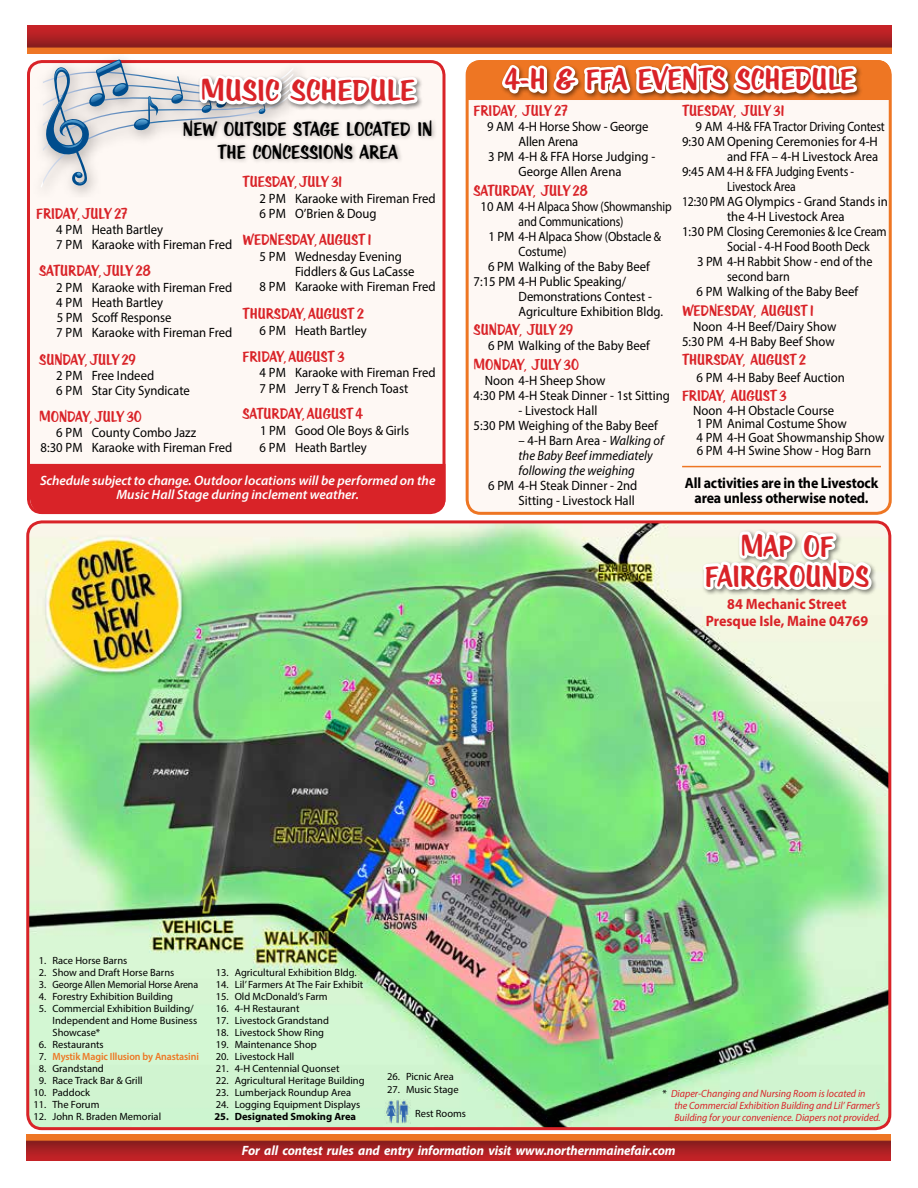
<style>
.page{position:relative;width:918px;height:1188px;background:#fff}
.page>*{position:absolute;margin:0;border:0;box-sizing:border-box;transform-origin:0 0}
.t1{font:32.7px/30px "Roadstar";color:#d92328;text-align:center;scale:.96 1}
.t2{font:32.7px "Roadstar";color:#d92328}
.t3{font:21px/22.5px "Roadstar";color:#000;text-align:center;scale:.95 1}
.t4{font:16.5px "Roadstar";color:#d92328;scale:.95 1}
.t5{font:700 15px/15px "Myriad Pro";letter-spacing:-.01em;color:#000;text-align:center;scale:.93 1}
.t6{font:700 15px/16.5px "Myriad Pro";color:#d92328;text-align:center;scale:.94 1}
.t7{font:13.5px/15px "Myriad Pro";color:#000;scale:.94 1}
.t8{font:italic 600 13.5px/13.5px "Myriad Pro";color:#fff;text-align:center}
.t9{font:italic 700 13.5px "Myriad Pro";letter-spacing:-.01em;color:#fff;scale:.96 1}
.t10{font:italic 13.5px/15px "Myriad Pro";color:#000;scale:.94 1}
.t11{font:13.5px "Myriad Pro";color:#000;scale:.87 1}
.t12{font:13.5px "Myriad Pro";color:#000;scale:.9 1}
.t13{font:13.5px "Myriad Pro";color:#000;scale:.86 1}
.t14{font:10.5px/12px "Myriad Pro";color:#000}
.t15{font:italic 10.5px/12px "Myriad Pro";color:#d92328;scale:.95 1}
.t16{font:600 10.5px "Myriad Pro";letter-spacing:-.01em;color:#ee7623;scale:.95 1}
.t17{font:700 10.5px "Myriad Pro";color:#000}
.s1{font-style:normal}
.s2{font-weight:400;color:#000}
.s3{font-style:normal;color:#000}
</style>
<div class="page">
<div style="left:28px;top:62px;width:416px;height:451px;background:#fef8f4;border-radius:14px"></div>
<div style="left:27px;top:60px;width:419px;height:454px;border:3px solid #d92328;border-radius:14px"></div>
<div style="left:30px;top:464px;width:416px;height:48px;background:#d92328"></div>
<img style="left:30px;top:524px;width:860px;height:605px">
<img style="left:26px;top:1135px;width:865px;height:26px">
<img style="left:384px;top:1100px;width:26px;height:24px">
<img style="left:28px;top:26px;width:438px;height:28px">
<img style="left:30px;top:60px;width:63px;height:137px">
<svg style="left:41px;top:58px;width:380px;height:129px"></svg>
<div style="left:181px;top:117px;width:256px;height:47px;background:#000;opacity:.3"></div>
<svg style="left:466px;top:25px;width:425px;height:583px"></svg>
<hr style="left:682px;top:466px;width:199px;height:1px;background:#ee7623">
<h1 class="t2" style="left:201px;top:69px;width:216px">MUSIC SCHEDULE</h1>
<h2 class="t3" style="left:183px;top:119px;width:264px">NEW OUTSIDE STAGE LOCATED IN<br>THE CONCESSIONS AREA</h2>
<p class="t4" style="left:243px;top:170px;width:106px">TUESDAY, JULY 31</p>
<p class="t7" style="left:260px;top:191px;width:189px">2 PM Karaoke with Fireman Fred<br>6 PM O’Brien &amp; Doug</p>
<p class="t4" style="left:243px;top:229px;width:137px">WEDNESDAY, AUGUST 1</p>
<p class="t7" style="left:260px;top:249px;width:153px">5 PM Wednesday Evening</p>
<p class="t7" style="left:295px;top:264px;width:129px">Fiddlers &amp; Gus LaCasse</p>
<p class="t7" style="left:260px;top:279px;width:189px">8 PM Karaoke with Fireman Fred</p>
<p class="t4" style="left:243px;top:302px;width:129px">THURSDAY, AUGUST 2</p>
<p class="t7" style="left:260px;top:323px;width:115px">6 PM Heath Bartley</p>
<p class="t4" style="left:243px;top:346px;width:109px">FRIDAY, AUGUST 3</p>
<p class="t7" style="left:260px;top:364px;width:189px;line-height:16.2px">4 PM Karaoke with Fireman Fred<br>7 PM Jerry T &amp; French Toast</p>
<p class="t4" style="left:243px;top:402px;width:128px">SATURDAY, AUGUST 4</p>
<p class="t7" style="left:260px;top:422px;width:161px;line-height:16.5px">1 PM Good Ole Boys &amp; Girls<br>6 PM Heath Bartley</p>
<p class="t4" style="left:36px;top:202px;width:97px">FRIDAY, JULY 27</p>
<p class="t7" style="left:56px;top:222px;width:189px">4 PM Heath Bartley<br>7 PM Karaoke with Fireman Fred</p>
<p class="t4" style="left:39px;top:260px;width:119px">SATURDAY, JULY 28</p>
<p class="t7" style="left:56px;top:280px;width:189px">2 PM Karaoke with Fireman Fred<br>4 PM Heath Bartley<br>5 PM Scoff Response<br>7 PM Karaoke with Fireman Fred</p>
<p class="t4" style="left:39px;top:348px;width:103px">SUNDAY, JULY 29</p>
<p class="t7" style="left:56px;top:367px;width:144px">2 PM Free Indeed<br>6 PM Star City Syndicate</p>
<p class="t4" style="left:39px;top:406px;width:109px">MONDAY, JULY 30</p>
<p class="t7" style="left:41px;top:425px;width:206px;text-indent:16px">6 PM County Combo Jazz<br>8:30 PM Karaoke with Fireman Fred</p>
<p class="t8" style="left:40px;top:474px;width:397px">Schedule subject to change. Outdoor locations will be performed on the<br>Music Hall Stage during inclement weather.</p>
<h1 class="t1" style="left:505px;top:65px;width:365px">4-H &amp; FFA EVENTS SCHEDULE</h1>
<p class="t4" style="left:474px;top:99px;width:100px">FRIDAY, JULY 27</p>
<p class="t7" style="left:487px;top:118px;width:173px">9 AM 4-H Horse Show - George</p>
<p class="t7" style="left:519px;top:133px;width:65px">Allen Arena</p>
<p class="t7" style="left:488px;top:148px;width:179px">3 PM 4-H &amp; FFA Horse Judging -</p>
<p class="t7" style="left:519px;top:163px;width:111px">George Allen Arena</p>
<p class="t4" style="left:474px;top:179px;width:122px">SATURDAY, JULY 28</p>
<p class="t7" style="left:481px;top:198px;width:205px">10 AM 4-H Alpaca Show (Showmanship</p>
<p class="t13" style="left:519px;top:213px;width:123px">and Communications)</p>
<p class="t7" style="left:489px;top:228px;width:185px">1 PM 4-H Alpaca Show (Obstacle &amp;</p>
<p class="t12" style="left:519px;top:243px;width:55px">Costume)</p>
<p class="t7" style="left:488px;top:258px;width:174px">6 PM Walking of the Baby Beef</p>
<p class="t7" style="left:474px;top:273px;width:164px">7:15 PM 4-H Public Speaking/</p>
<p class="t7" style="left:519px;top:288px;width:143px">Demonstrations Contest -</p>
<p class="t7" style="left:519px;top:303px;width:155px">Agriculture Exhibition Bldg.</p>
<p class="t4" style="left:474px;top:319px;width:106px">SUNDAY, JULY 29</p>
<p class="t7" style="left:488px;top:338px;width:174px">6 PM Walking of the Baby Beef</p>
<p class="t4" style="left:474px;top:354px;width:112px">MONDAY, JULY 30</p>
<p class="t7" style="left:474px;top:373px;width:210px;text-indent:11px">Noon 4-H Sheep Show<br>4:30 PM 4-H Steak Dinner - 1st Sitting</p>
<p class="t7" style="left:474px;top:403px;width:198px;text-indent:45px">- Livestock Hall<br>5:30 PM Weighing of the Baby Beef</p>
<p class="t10" style="left:519px;top:433px;width:156px"><span class="s1">– 4-H Barn Area -</span> Walking of the Baby Beef immediately following the weighing</p>
<p class="t7" style="left:488px;top:478px;width:160px;text-align:right">6 PM 4-H Steak Dinner - 2nd<br>Sitting - Livestock Hall</p>
<p class="t5" style="left:685px;top:475px;width:210px">All activities are in the Livestock area unless otherwise noted.</p>
<p class="t4" style="left:682px;top:99px;width:109px">TUESDAY, JULY 31</p>
<p class="t7" style="left:696px;top:118px;width:203px">9 AM 4-H&amp; FFA Tractor Driving Contest</p>
<p class="t7" style="left:682px;top:133px;width:210px">9:30 AM Opening Ceremonies for 4-H</p>
<p class="t7" style="left:727px;top:148px;width:162px">and FFA – 4-H Livestock Area</p>
<p class="t7" style="left:682px;top:163px;width:185px">9:45 AM 4-H &amp; FFA Judging Events -</p>
<p class="t11" style="left:727px;top:178px;width:81px">Livestock Area</p>
<p class="t11" style="left:682px;top:193px;width:238px">12:30 PM AG Olympics - Grand Stands in</p>
<p class="t7" style="left:727px;top:208px;width:127px">the 4-H Livestock Area</p>
<p class="t7" style="left:682px;top:223px;width:219px">1:30 PM Closing Ceremonies &amp; Ice Cream</p>
<p class="t12" style="left:727px;top:238px;width:160px">Social - 4-H Food Booth Deck</p>
<p class="t7" style="left:697px;top:253px;width:188px">3 PM 4-H Rabbit Show - end of the</p>
<p class="t12" style="left:727px;top:268px;width:71px">second barn</p>
<p class="t7" style="left:697px;top:283px;width:174px">6 PM Walking of the Baby Beef</p>
<p class="t4" style="left:682px;top:299px;width:140px">WEDNESDAY, AUGUST 1</p>
<p class="t7" style="left:682px;top:318px;width:166px;text-align:right">Noon 4-H Beef/Dairy Show<br>5:30 PM 4-H Baby Beef Show</p>
<p class="t4" style="left:682px;top:349px;width:132px">THURSDAY, AUGUST 2</p>
<p class="t7" style="left:697px;top:369px;width:159px">6 PM 4-H Baby Beef Auction</p>
<p class="t4" style="left:682px;top:385px;width:112px">FRIDAY, AUGUST 3</p>
<p class="t7" style="left:693px;top:403px;width:205px;line-height:13.5px">Noon 4-H Obstacle Course<br>1 PM Animal Costume Show<br>4 PM 4-H Goat Showmanship Show<br>6 PM 4-H Swine Show - Hog Barn</p>
<h1 class="t1" style="left:705px;top:532px;width:173px">MAP OF<br>FAIRGROUNDS</h1>
<p class="t6" style="left:706px;top:595px;width:174px">84 Mechanic Street<br>Presque Isle, Maine 04769</p>
<p class="t14" style="left:39px;top:954px;width:90px">1. Race Horse Barns</p>
<p class="t14" style="left:39px;top:966px;width:137px">2. Show and Draft Horse Barns</p>
<p class="t14" style="left:39px;top:978px;width:161px">3. George Allen Memorial Horse Arena</p>
<p class="t14" style="left:39px;top:990px;width:136px">4. Forestry Exhibition Building</p>
<p class="t14" style="left:52px;top:1002px;width:146px;text-indent:-14px">5. Commercial Exhibition Building/<br>Independent and Home Business<br>Showcase*</p>
<p class="t14" style="left:39px;top:1038px;width:66px">6. Restaurants</p>
<p class="t16" style="left:39px;top:1050px;width:170px"><span class="s2">7.</span> Mystik Magic Illusion by Anastasini</p>
<p class="t14" style="left:39px;top:1062px;width:66px">8. Grandstand</p>
<p class="t14" style="left:39px;top:1074px;width:105px">9. Race Track Bar &amp; Grill</p>
<p class="t14" style="left:34px;top:1086px;width:58px">10. Paddock</p>
<p class="t14" style="left:34px;top:1098px;width:67px">11. The Forum</p>
<p class="t14" style="left:34px;top:1110px;width:129px">12. John R. Braden Memorial</p>
<p class="t14" style="left:216px;top:967px;width:142px">13. Agricultural Exhibition Bldg.</p>
<p class="t14" style="left:216px;top:979px;width:149px">14. Lil’ Farmers At The Fair Exhibit</p>
<p class="t14" style="left:216px;top:991px;width:113px">15. Old McDonald’s Farm</p>
<p class="t14" style="left:216px;top:1003px;width:85px">16. 4-H Restaurant</p>
<p class="t14" style="left:216px;top:1015px;width:115px">17. Livestock Grandstand</p>
<p class="t14" style="left:216px;top:1027px;width:110px">18. Livestock Show Ring</p>
<p class="t14" style="left:216px;top:1039px;width:103px">19. Maintenance Shop</p>
<p class="t14" style="left:216px;top:1051px;width:80px">20. Livestock Hall</p>
<p class="t14" style="left:216px;top:1063px;width:125px">21. 4-H Centennial Quonset</p>
<p class="t14" style="left:216px;top:1075px;width:150px">22. Agricultural Heritage Building</p>
<p class="t14" style="left:216px;top:1087px;width:137px">23. Lumberjack Roundup Area</p>
<p class="t14" style="left:216px;top:1099px;width:146px">24. Logging Equipment Displays</p>
<p class="t17" style="left:214px;top:1110px;width:143px">25. Designated Smoking Area</p>
<p class="t14" style="left:387px;top:1070px;width:68px">26. Picnic Area</p>
<p class="t14" style="left:387px;top:1084px;width:73px">27. Music Stage</p>
<p class="t14" style="left:415px;top:1108px;width:52px">Rest Rooms</p>
<p class="t15" style="left:674px;top:1087px;width:219px;text-indent:-12px"><span class="s3">*</span> Diaper-Changing and Nursing Room is located in the Commercial Exhibition Building and Lil’ Farmer’s<br>Building for your convenience. Diapers not provided.</p>
<p class="t9" style="left:242px;top:1142px;width:453px">For all contest rules and entry information visit www.northernmainefair.com</p>
</div>
